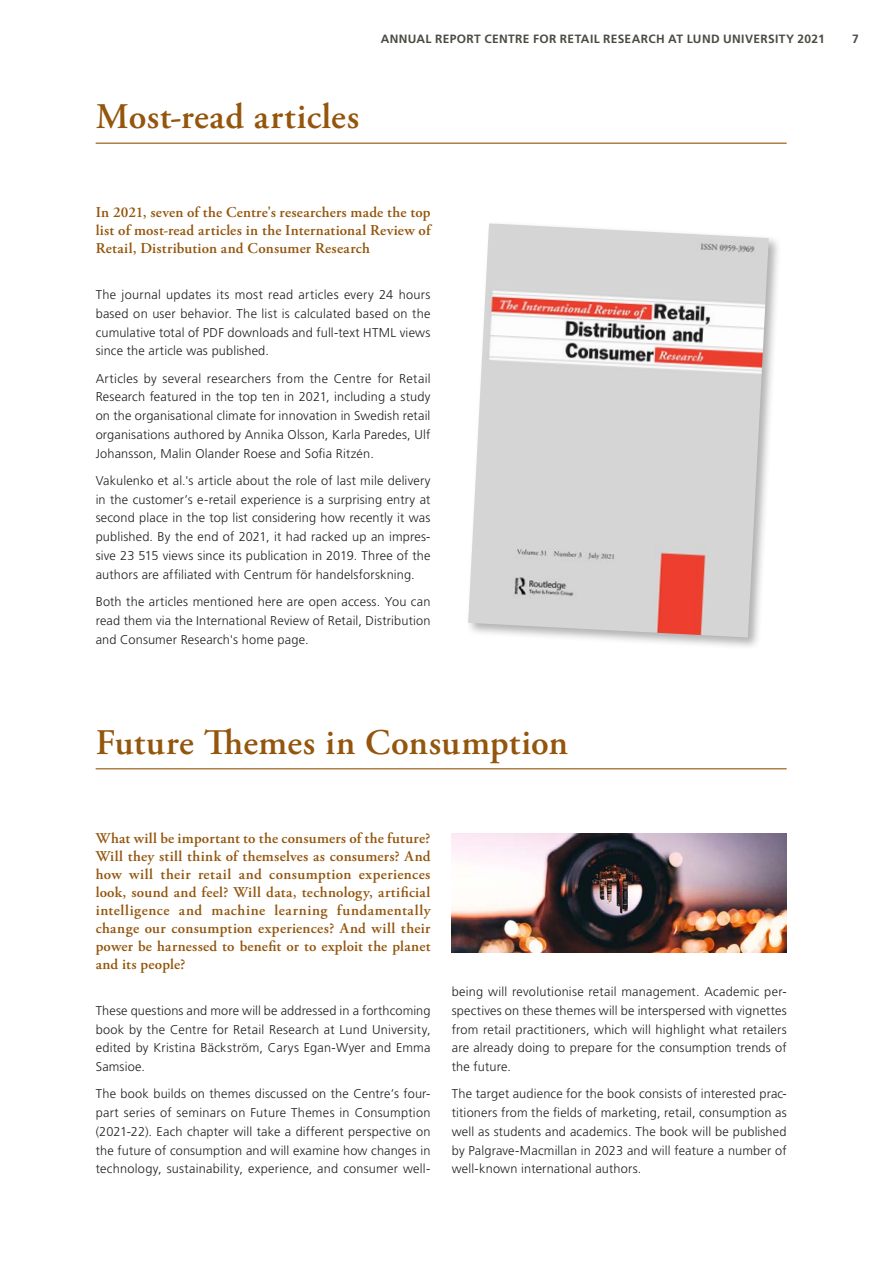
<style>
.page{position:relative;width:893px;height:1263px;background:#fff}
.page>*{position:absolute;margin:0;border:0;box-sizing:border-box;transform-origin:0 0}
.Brons_huvudrubriker{font:600 36px "Adobe Garamond Pro";letter-spacing:.01em;color:#94550c}
.Brons_Underrubrik_1{font:600 15px/18px "Adobe Garamond Pro";letter-spacing:.015em;color:#94550c;text-align:justify}
.Svart_Brödtext_utan{font:300 12.75px/18.8px "Frutiger LT Std";letter-spacing:.015em;color:#231f20;text-align:justify}
.t1{font:700 12px "Frutiger LT Std";letter-spacing:.03em;color:#4c4b43}
</style>
<div class="page">
<hr style="left:96px;top:143px;width:691px;height:1px;background:#94550c">
<hr style="left:96px;top:768px;width:691px;height:1px;background:#94550c">
<div style="left:465px;top:221px;width:316px;height:430px;background:#231f20;opacity:.35"></div>
<img style="left:468px;top:223px;width:301px;height:414px">
<img style="left:452px;top:833px;width:335px;height:119px">
<p class="t1" style="left:381px;top:32px;width:446px">ANNUAL REPORT CENTRE FOR RETAIL RESEARCH AT LUND UNIVERSITY 2021</p>
<p class="t1" style="left:852px;top:32px;width:8px">7</p>
<p class="Brons_huvudrubriker" style="left:96px;top:96px;width:265px">Most-read articles</p>
<p class="Brons_Underrubrik_1" style="left:96px;top:204px;width:336px">In 2021, seven of the Centre's researchers made the top list of most-read articles in the International Review of Retail, Distribution and Consumer Research</p>
<p class="Svart_Brödtext_utan" style="left:96px;top:286px;width:336px">The journal updates its most read articles every 24 hours based on user behavior. The list is calculated based on the cumulative total of PDF downloads and full-text HTML views since the article was published.</p>
<p class="Svart_Brödtext_utan" style="left:96px;top:369px;width:336px">Articles by several researchers from the Centre for Retail Research featured in the top ten in 2021, including a study on the organisational climate for innovation in Swedish retail organisations authored by Annika Olsson, Karla Paredes, Ulf Johansson, Malin Olander Roese and Sofia Ritzén.</p>
<p class="Svart_Brödtext_utan" style="left:96px;top:471px;width:336px">Vakulenko et al.'s article about the role of last mile delivery in the customer’s e-retail experience is a surprising entry at second place in the top list considering how recently it was published. By the end of 2021, it had racked up an impres&shy;sive 23 515 views since its publication in 2019. Three of the authors are affiliated with Centrum för handelsforskning.</p>
<p class="Svart_Brödtext_utan" style="left:96px;top:592px;width:336px">Both the articles mentioned here are open access. You can read them via the International Review of Retail, Distribution and Consumer Research's home page.</p>
<p class="Brons_huvudrubriker" style="left:96px;top:722px;width:474px">Future Themes in Consumption</p>
<p class="Brons_Underrubrik_1" style="left:96px;top:829px;width:336px">What will be important to the consumers of the future?<br>Will they still think of themselves as consumers? And how will their retail and consumption experiences look, sound and feel? Will data, technology, artificial intelligence and machine learning fundamentally change our consumption experiences? And will their power be harnessed to benefit or to exploit the planet and its people?</p>
<p class="Svart_Brödtext_utan" style="left:96px;top:1001px;width:336px">These questions and more will be addressed in a forthcoming book by the Centre for Retail Research at Lund University, edited by Kristina Bäckström, Carys Egan-Wyer and Emma Samsioe.</p>
<p class="Svart_Brödtext_utan" style="left:96px;top:1085px;width:336px">The book builds on themes discussed on the Centre’s four&shy;part series of seminars on Future Themes in Consumption (2021-22). Each chapter will take a different perspective on the future of consumption and will examine how changes in technology, sustainability, experience, and consumer well-</p>
<p class="Svart_Brödtext_utan" style="left:452px;top:982px;width:336px">being will revolutionise retail management. Academic per&shy;spectives on these themes will be interspersed with vignettes from retail practitioners, which will highlight what retailers are already doing to prepare for the consumption trends of the future.</p>
<p class="Svart_Brödtext_utan" style="left:452px;top:1085px;width:336px">The target audience for the book consists of interested prac&shy;titioners from the fields of marketing, retail, consumption as well as students and academics. The book will be published by Palgrave-Macmillan in 2023 and will feature a number of well-known international authors.</p>
</div>
